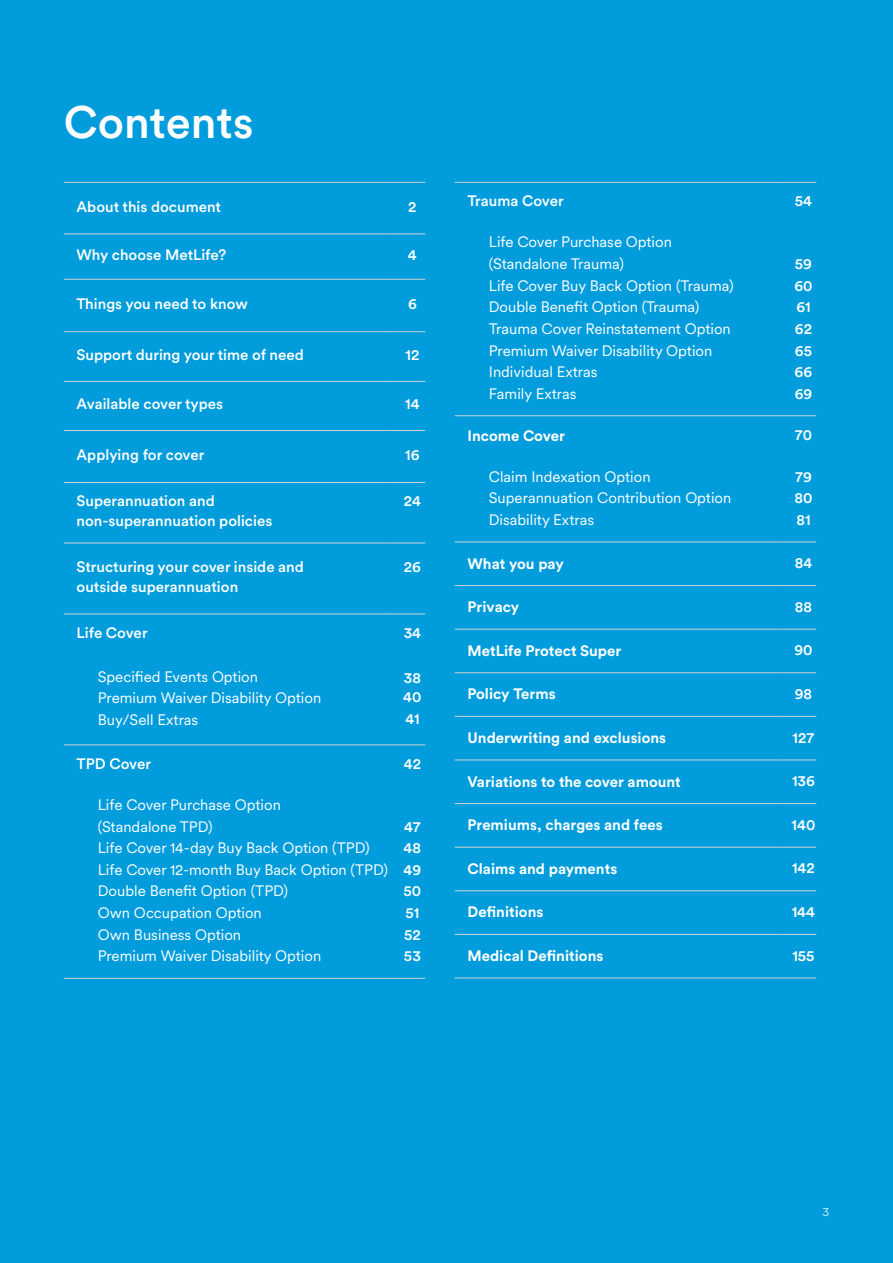
<style>
.page{position:relative;width:893px;height:1263px;background:#009cdc}
.page>*{position:absolute;margin:0;border:0;box-sizing:border-box;transform-origin:0 0}
.t1{font:500 45px "Met Life Circular";color:#fff}
.t2{font:15px/21.6px "Met Life Circular";color:#fff}
.t3{font:500 15px/21.6px "Met Life Circular";color:#fff}
.t4{font:700 15px "Circular Pro";color:#fff}
.t5{font:300 12px "Met Life Circular";color:#fff}
</style>
<div class="page">
<hr style="left:64px;top:279px;width:327px;height:1px;background:#d1d3d4">
<hr style="left:391px;top:279px;width:34px;height:1px;background:#d1d3d4">
<hr style="left:64px;top:331px;width:327px;height:1px;background:#d1d3d4">
<hr style="left:391px;top:331px;width:34px;height:1px;background:#d1d3d4">
<hr style="left:64px;top:381px;width:327px;height:1px;background:#d1d3d4">
<hr style="left:391px;top:381px;width:34px;height:1px;background:#d1d3d4">
<hr style="left:64px;top:430px;width:327px;height:1px;background:#d1d3d4">
<hr style="left:391px;top:430px;width:34px;height:1px;background:#d1d3d4">
<hr style="left:64px;top:482px;width:327px;height:1px;background:#d1d3d4">
<hr style="left:391px;top:482px;width:34px;height:1px;background:#d1d3d4">
<hr style="left:64px;top:543px;width:327px;height:1px;background:#d1d3d4">
<hr style="left:391px;top:543px;width:34px;height:1px;background:#d1d3d4">
<hr style="left:64px;top:613px;width:327px;height:1px;background:#d1d3d4">
<hr style="left:391px;top:613px;width:34px;height:1px;background:#d1d3d4">
<hr style="left:64px;top:744px;width:327px;height:1px;background:#d1d3d4">
<hr style="left:391px;top:744px;width:34px;height:1px;background:#d1d3d4">
<hr style="left:64px;top:978px;width:327px;height:1px;background:#d1d3d4">
<hr style="left:391px;top:978px;width:34px;height:1px;background:#d1d3d4">
<hr style="left:64px;top:182px;width:327px;height:1px;background:#d1d3d4">
<hr style="left:391px;top:182px;width:34px;height:1px;background:#d1d3d4">
<hr style="left:64px;top:233px;width:327px;height:1px;background:#d1d3d4">
<hr style="left:391px;top:233px;width:34px;height:1px;background:#d1d3d4">
<hr style="left:455px;top:585px;width:327px;height:1px;background:#d1d3d4">
<hr style="left:782px;top:585px;width:34px;height:1px;background:#d1d3d4">
<hr style="left:455px;top:629px;width:327px;height:1px;background:#d1d3d4">
<hr style="left:782px;top:629px;width:34px;height:1px;background:#d1d3d4">
<hr style="left:455px;top:716px;width:327px;height:1px;background:#d1d3d4">
<hr style="left:782px;top:716px;width:34px;height:1px;background:#d1d3d4">
<hr style="left:455px;top:760px;width:327px;height:1px;background:#d1d3d4">
<hr style="left:782px;top:760px;width:34px;height:1px;background:#d1d3d4">
<hr style="left:455px;top:803px;width:327px;height:1px;background:#d1d3d4">
<hr style="left:782px;top:803px;width:34px;height:1px;background:#d1d3d4">
<hr style="left:455px;top:847px;width:327px;height:1px;background:#d1d3d4">
<hr style="left:782px;top:847px;width:34px;height:1px;background:#d1d3d4">
<hr style="left:455px;top:890px;width:327px;height:1px;background:#d1d3d4">
<hr style="left:782px;top:890px;width:34px;height:1px;background:#d1d3d4">
<hr style="left:455px;top:934px;width:327px;height:1px;background:#d1d3d4">
<hr style="left:782px;top:934px;width:34px;height:1px;background:#d1d3d4">
<hr style="left:455px;top:542px;width:327px;height:1px;background:#d1d3d4">
<hr style="left:782px;top:542px;width:34px;height:1px;background:#d1d3d4">
<hr style="left:455px;top:415px;width:327px;height:1px;background:#d1d3d4">
<hr style="left:782px;top:415px;width:34px;height:1px;background:#d1d3d4">
<hr style="left:455px;top:182px;width:327px;height:1px;background:#d1d3d4">
<hr style="left:782px;top:182px;width:34px;height:1px;background:#d1d3d4">
<hr style="left:455px;top:672px;width:327px;height:1px;background:#d1d3d4">
<hr style="left:782px;top:672px;width:34px;height:1px;background:#d1d3d4">
<hr style="left:455px;top:978px;width:327px;height:1px;background:#d1d3d4">
<hr style="left:782px;top:978px;width:34px;height:1px;background:#d1d3d4">
<h1 class="t1" style="left:64px;top:91px;width:191px">Contents</h1>
<p class="t3" style="left:77px;top:195px;width:146px">About this document</p>
<p class="t3" style="left:408px;top:195px;width:10px">2</p>
<p class="t3" style="left:77px;top:243px;width:151px">Why choose MetLife?</p>
<p class="t3" style="left:408px;top:243px;width:10px">4</p>
<p class="t3" style="left:77px;top:292px;width:173px">Things you need to know</p>
<p class="t3" style="left:408px;top:292px;width:10px">6</p>
<p class="t3" style="left:77px;top:343px;width:229px">Support during your time of need</p>
<p class="t3" style="left:406px;top:343px;width:15px">12</p>
<p class="t3" style="left:77px;top:393px;width:148px">Available cover types</p>
<p class="t3" style="left:405px;top:393px;width:16px">14</p>
<p class="t3" style="left:77px;top:443px;width:129px">Applying for cover</p>
<p class="t3" style="left:405px;top:443px;width:16px">16</p>
<p class="t3" style="left:77px;top:491px;width:197px;line-height:19.5px">Superannuation and non-superannuation policies</p>
<p class="t3" style="left:404px;top:490px;width:19px">24</p>
<p class="t3" style="left:77px;top:556px;width:229px;line-height:19.5px">Structuring your cover inside and outside superannuation</p>
<p class="t3" style="left:404px;top:555px;width:19px">26</p>
<p class="t3" style="left:77px;top:621px;width:73px">Life Cover</p>
<p class="t3" style="left:404px;top:621px;width:19px">34</p>
<p class="t2" style="left:98px;top:665px;width:225px">Specified Events Option<br>Premium Waiver Disability Option<br>Buy/Sell Extras</p>
<p class="t3" style="left:403px;top:667px;width:20px;line-height:19.5px">38<br>40</p>
<p class="t3" style="left:405px;top:707px;width:16px">41</p>
<p class="t3" style="left:77px;top:752px;width:76px">TPD Cover</p>
<p class="t3" style="left:404px;top:752px;width:19px">42</p>
<p class="t2" style="left:98px;top:793px;width:292px">Life Cover Purchase Option<br>(Standalone TPD)<br>Life Cover 14-day Buy Back Option (TPD)<br>Life Cover 12-month Buy Back Option (TPD)<br>Double Benefit Option (TPD)<br>Own Occupation Option<br>Own Business Option<br>Premium Waiver Disability Option</p>
<p class="t3" style="left:404px;top:815px;width:19px">47<br>48<br>49<br>50<br>51<br>52<br>53</p>
<p class="t3" style="left:468px;top:190px;width:98px">Trauma Cover</p>
<p class="t3" style="left:795px;top:190px;width:19px">54</p>
<p class="t2" style="left:489px;top:231px;width:246px">Life Cover Purchase Option (Standalone Trauma)<br>Life Cover Buy Back Option (Trauma)<br>Double Benefit Option (Trauma)<br>Trauma Cover Reinstatement Option<br>Premium Waiver Disability Option<br>Individual Extras<br>Family Extras</p>
<p class="t3" style="left:794px;top:252px;width:20px">59<br>60<br>61<br>62<br>65<br>66<br>69</p>
<p class="t4" style="left:468px;top:425px;width:99px">Income Cover</p>
<p class="t3" style="left:795px;top:423px;width:19px">70</p>
<p class="t2" style="left:489px;top:465px;width:244px">Claim Indexation Option<br>Superannuation Contribution Option<br>Disability Extras</p>
<p class="t3" style="left:794px;top:465px;width:19px;text-align:justify">79<br>80<br>81</p>
<p class="t4" style="left:468px;top:553px;width:98px">What you pay</p>
<p class="t3" style="left:795px;top:551px;width:19px">84</p>
<p class="t4" style="left:468px;top:597px;width:53px">Privacy</p>
<p class="t3" style="left:795px;top:595px;width:19px">88</p>
<p class="t4" style="left:468px;top:640px;width:155px">MetLife Protect Super</p>
<p class="t3" style="left:794px;top:639px;width:20px">90</p>
<p class="t4" style="left:468px;top:684px;width:90px">Policy Terms</p>
<p class="t3" style="left:795px;top:682px;width:19px">98</p>
<p class="t4" style="left:468px;top:727px;width:200px">Underwriting and exclusions</p>
<p class="t3" style="left:793px;top:726px;width:23px">127</p>
<p class="t4" style="left:468px;top:771px;width:215px">Variations to the cover amount</p>
<p class="t3" style="left:792px;top:769px;width:24px">136</p>
<p class="t4" style="left:468px;top:815px;width:197px">Premiums, charges and fees</p>
<p class="t3" style="left:792px;top:813px;width:25px">140</p>
<p class="t4" style="left:468px;top:858px;width:151px">Claims and payments</p>
<p class="t3" style="left:792px;top:857px;width:24px">142</p>
<p class="t4" style="left:468px;top:902px;width:77px">Definitions</p>
<p class="t3" style="left:792px;top:900px;width:25px">144</p>
<p class="t4" style="left:468px;top:945px;width:137px">Medical Definitions</p>
<p class="t3" style="left:792px;top:944px;width:24px">155</p>
<p class="t5" style="left:822px;top:1204px;width:8px">3</p>
</div>
